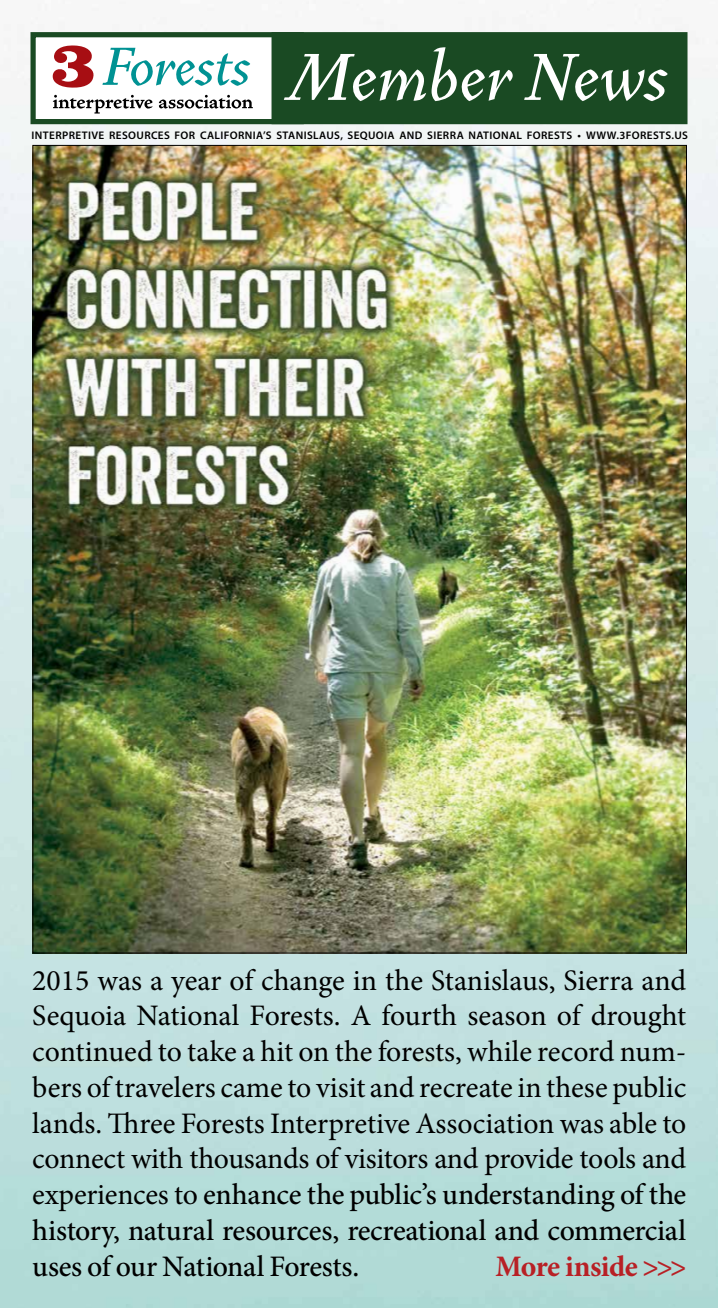
<style>
.page{position:relative;width:718px;height:1308px;background:#fff}
.page>*{position:absolute;margin:0;border:0;box-sizing:border-box;transform-origin:0 0}
.t1{font:italic 500 83.48px "Vendetta";letter-spacing:-.005em;color:#fff}
.t2{font:29.75px/35.7px "Minion Pro";letter-spacing:-.015em;color:#000;text-align:justify}
.t3{font:700 29.75px "Minion Pro";letter-spacing:-.02em;color:#b82025}
.t4{font:600 11.03px "Myriad Pro";letter-spacing:.035em;color:#000}
.s1{font-weight:500}
</style>
<div class="page">
<img style="left:0;top:0;width:717px;height:1307px">
<div style="left:31px;top:34px;width:241px;height:89px;background:#fff"></div>
<div style="left:271px;top:32px;width:416px;height:92px;background:#1a4a23"></div>
<div style="left:30px;top:32px;width:274px;height:92px;border:5px solid #1a4a23"></div>
<img style="left:34px;top:147px;width:650px;height:804px">
<svg style="left:52px;top:45px;width:201px;height:68px"></svg>
<h1 class="t1" style="left:292px;top:36px;width:378px">Member News</h1>
<p class="t4" style="left:32px;top:128px;width:657px">INTERPRETIVE RESOURCES FOR CALIFORNIA’S STANISLAUS, SEQUOIA AND SIERRA NATIONAL FORESTS • WWW.3FORESTS.US</p>
<p class="t2" style="left:32px;top:962px;width:655px">2015 was a year of change in the Stanislaus, Sierra and Sequoia National Forests. A fourth season of drought continued to take a hit on the forests, while record num&shy;bers of travelers came to visit and recreate in these public lands. Three Forests Interpretive Association was able to connect with thousands of visitors and provide tools and experiences to <span class="s1">enhance the public’s understanding of the history, natural resources, recreational and commercial uses of our National Forests.</span></p>
<p class="t3" style="left:495px;top:1244px;width:193px">More inside &gt;&gt;&gt;</p>
</div>
